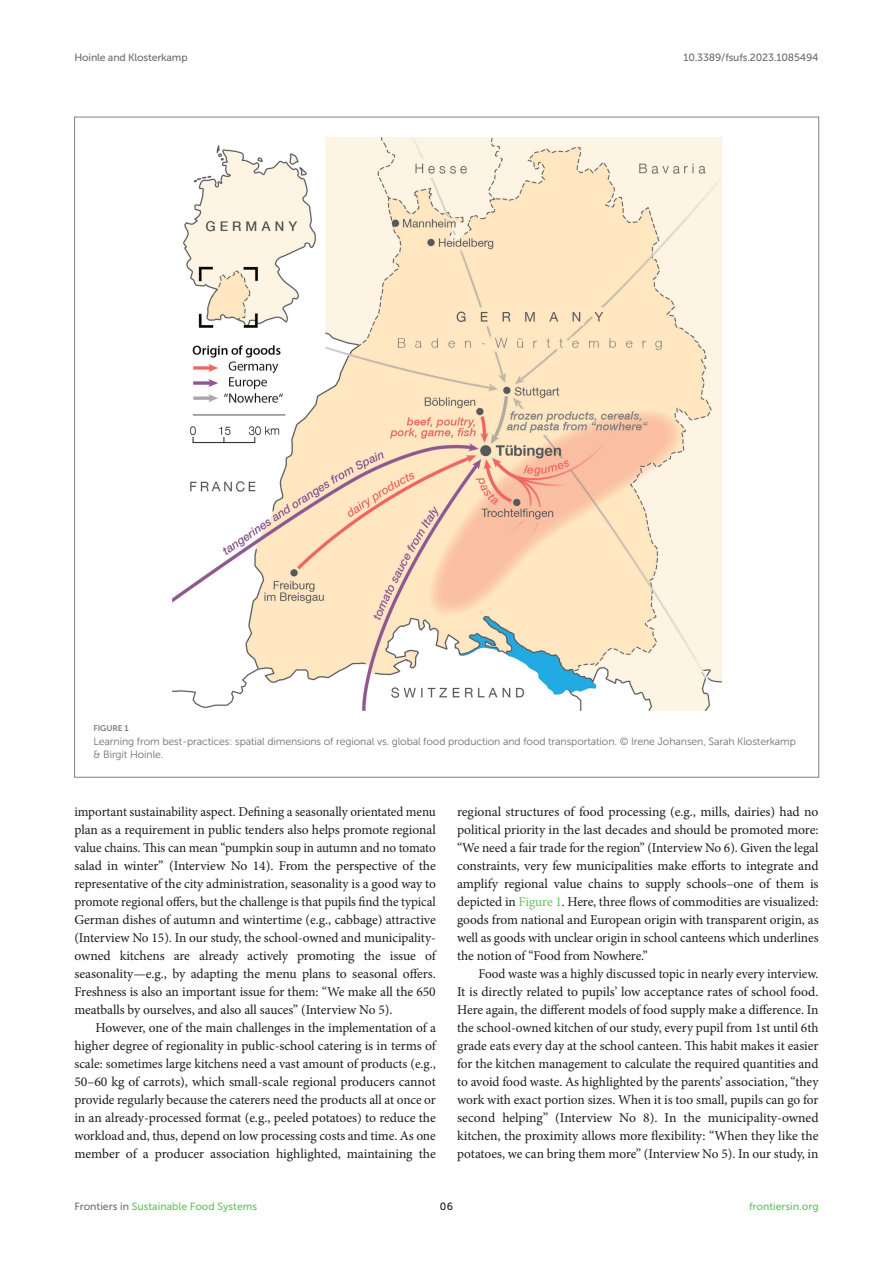
<style>
.page{position:relative;width:893px;height:1263px;background:#fff}
.page>*{position:absolute;margin:0;border:0;box-sizing:border-box;transform-origin:0 0}
.TEXT{font:13.5px/18px "Minion Pro";letter-spacing:-.005em;color:#1b1c1b;text-align:justify}
.FIG_LEG{font:10.5px/13.5px "Museo Sans 300";letter-spacing:-.01em;color:#706f70}
.t1{font:10.5px "Museo Sans 500";color:#65c161}
.t2{font:10.5px "Museo Sans 500";letter-spacing:-.015em;color:#706f70}
.t3{font:10.5px "Museo Sans 500";color:#1b1c1b}
.FIG_HD{font:8.25px "Museo Sans 700";letter-spacing:-.01em;color:#7e7f7f}
.s1{color:#65c161}
.s2{color:#706f70}
</style>
<div class="page">
<img style="left:172px;top:137px;width:550px;height:574px">
<p class="t2" style="left:74px;top:51px;width:115px">Hoinle and Klosterkamp</p>
<p class="t2" style="left:683px;top:51px;width:137px">10.3389/fsufs.2023.1085494</p>
<p class="FIG_HD" style="left:94px;top:724px;width:37px">FIGURE 1</p>
<p class="FIG_LEG" style="left:94px;top:734px;width:704px">Learning from best-practices: spatial dimensions of regional vs. global food production and food transportation. © Irene Johansen, Sarah Klosterkamp &amp; Birgit Hoinle.</p>
<p class="TEXT" style="left:74px;top:803px;width:363px">important sustainability aspect. Defining a seasonally orientated menu</p>
<p class="TEXT" style="left:74px;top:821px;width:363px">plan as a requirement in public tenders also helps promote regional</p>
<p class="TEXT" style="left:74px;top:839px;width:363px">value chains. This can mean “pumpkin soup in autumn and no tomato</p>
<p class="TEXT" style="left:74px;top:857px;width:363px">salad in winter” (Interview No 14). From the perspective of the</p>
<p class="TEXT" style="left:74px;top:875px;width:363px">representative of the city administration, seasonality is a good way to</p>
<p class="TEXT" style="left:74px;top:893px;width:363px">promote regional offers, but the challenge is that pupils find the typical</p>
<p class="TEXT" style="left:74px;top:911px;width:363px">German dishes of autumn and wintertime (e.g., cabbage) attractive</p>
<p class="TEXT" style="left:74px;top:929px;width:363px">(Interview No 15). In our study, the school-owned and municipality-</p>
<p class="TEXT" style="left:74px;top:947px;width:363px">owned kitchens are already actively promoting the issue of</p>
<p class="TEXT" style="left:74px;top:965px;width:363px">seasonality—e.g., by adapting the menu plans to seasonal offers.</p>
<p class="TEXT" style="left:74px;top:983px;width:363px">Freshness is also an important issue for them: “We make all the 650</p>
<p class="TEXT" style="left:74px;top:1001px;width:320px">meatballs by ourselves, and also all sauces” (Interview No 5).</p>
<p class="TEXT" style="left:96px;top:1019px;width:342px">However, one of the main challenges in the implementation of a</p>
<p class="TEXT" style="left:74px;top:1037px;width:363px">higher degree of regionality in public-school catering is in terms of</p>
<p class="TEXT" style="left:74px;top:1055px;width:363px">scale: sometimes large kitchens need a vast amount of products (e.g.,</p>
<p class="TEXT" style="left:74px;top:1073px;width:363px">50–60 kg of carrots), which small-scale regional producers cannot</p>
<p class="TEXT" style="left:74px;top:1091px;width:363px">provide regularly because the caterers need the products all at once or</p>
<p class="TEXT" style="left:74px;top:1109px;width:363px">in an already-processed format (e.g., peeled potatoes) to reduce the</p>
<p class="TEXT" style="left:74px;top:1127px;width:363px">workload and, thus, depend on low processing costs and time. As one</p>
<p class="TEXT" style="left:74px;top:1145px;width:363px">member of a producer association highlighted, maintaining the</p>
<p class="TEXT" style="left:457px;top:803px;width:363px">regional structures of food processing (e.g., mills, dairies) had no political priority in the last decades and should be promoted more: “We need a fair trade for the region” (Interview No 6). Given the legal constraints, very few municipalities make efforts to integrate and amplify regional value chains to supply schools–one of them is depicted in <span class="s1">Figure 1</span>. Here, three flows of commodities are visualized:</p>
<p class="TEXT" style="left:457px;top:911px;width:363px">goods from national and European origin with transparent origin, as well as goods with unclear origin in school canteens which underlines the notion of “Food from Nowhere.”</p>
<p class="TEXT" style="left:457px;top:965px;width:363px;text-indent:21px">Food waste was a highly discussed topic in nearly every interview.<br>It is directly related to pupils’ low acceptance rates of school food.<br>Here again, the different models of food supply make a difference. In the school-owned kitchen of our study, every pupil from 1st until 6th grade eats every day at the school canteen. This habit makes it easier for the kitchen management to calculate the required quantities and to avoid food waste. As highlighted by the parents’ association, “they work with exact portion sizes. When it is too small, pupils can go for second helping” (Interview No 8). In the municipality-owned kitchen, the proximity allows more flexibility: “When they like the potatoes, we can bring them more” (Interview No 5). In our study, in</p>
<p class="t1" style="left:74px;top:1200px;width:184px"><span class="s2">Frontiers in</span> Sustainable Food Systems</p>
<p class="t3" style="left:440px;top:1200px;width:15px">06</p>
<p class="t1" style="left:749px;top:1200px;width:71px">frontiersin.org</p>
</div>
